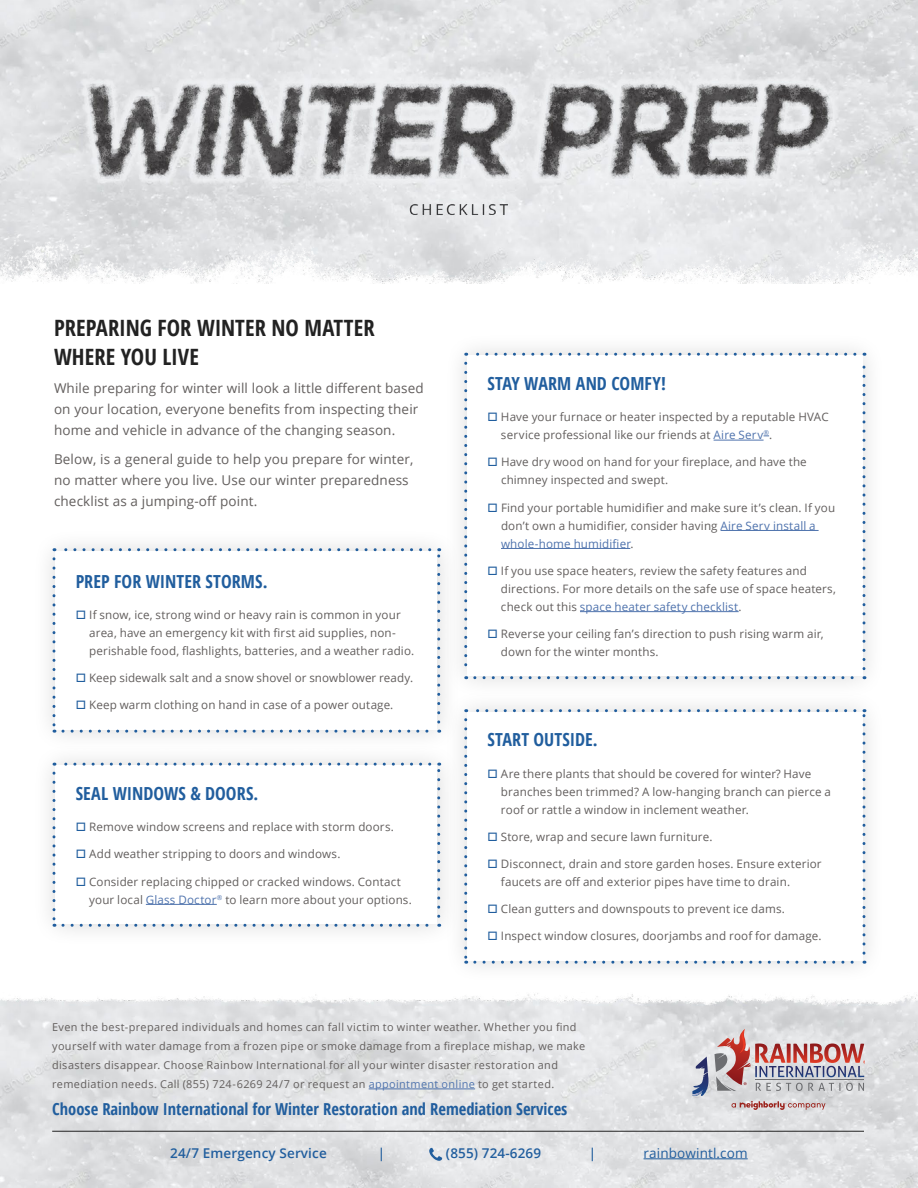
<style>
.page{position:relative;width:918px;height:1188px;background:#fff}
.page>*{position:absolute;margin:0;border:0;box-sizing:border-box;transform-origin:0 0}
.t1{font:700 22.5px/28.5px "Open Sans Condensed";color:#222}
.t2{font:700 18px "Open Sans Condensed";letter-spacing:.005em;color:#215e9e}
.t3{font:700 16.5px "Open Sans Condensed";color:#215e9e}
.t4{font:13.5px/21px "Open Sans";letter-spacing:.01em;color:#625e5d}
.t5{font:600 13.5px "Open Sans";letter-spacing:.01em;color:#215e9e}
.t6{font:13.5px "Open Sans";letter-spacing:.01em;color:#215e9e}
.t7{font:11.7px/18px "Open Sans";letter-spacing:.01em;color:#625e5d}
.t8{font:10.8px/19.2px "Open Sans";letter-spacing:.035em;color:#625e5d}
.s1{color:#4f73ad}
</style>
<div class="page">
<img style="left:0;top:993px;width:918px;height:195px">
<img style="left:0;top:0;width:918px;height:284px">
<hr style="left:369px;top:1089px;width:106px;height:1px;background:#4f73ad">
<hr style="left:52px;top:1131px;width:812px;height:1px;background:#222">
<hr style="left:644px;top:1158px;width:104px;height:1px;background:#215e9e">
<svg style="left:429px;top:1148px;width:13px;height:13px"></svg>
<div style="left:443px;top:331px;width:444px;height:370px;background:#fafafa"></div>
<div style="left:467px;top:356px;width:395px;height:320px;background:#fff"></div>
<hr style="left:714px;top:440px;width:50px;height:1px;background:#4f73ad">
<hr style="left:721px;top:530px;width:98px;height:1px;background:#4f73ad">
<hr style="left:501px;top:548px;width:129px;height:1px;background:#4f73ad">
<hr style="left:580px;top:611px;width:159px;height:1px;background:#4f73ad">
<svg style="left:464px;top:363px;width:3px;height:316px"></svg>
<svg style="left:475px;top:676px;width:390px;height:3px"></svg>
<svg style="left:862px;top:353px;width:4px;height:316px"></svg>
<svg style="left:466px;top:353px;width:389px;height:3px"></svg>
<div style="left:31px;top:527px;width:431px;height:227px;background:#f9f9f9"></div>
<div style="left:56px;top:551px;width:381px;height:179px;background:#fff"></div>
<svg style="left:52px;top:559px;width:4px;height:174px"></svg>
<svg style="left:63px;top:730px;width:377px;height:3px"></svg>
<svg style="left:437px;top:548px;width:3px;height:174px"></svg>
<svg style="left:54px;top:548px;width:376px;height:3px"></svg>
<div style="left:31px;top:741px;width:431px;height:207px;background:#fbfbfb"></div>
<div style="left:56px;top:766px;width:381px;height:158px;background:#fff"></div>
<hr style="left:146px;top:904px;width:71px;height:1px;background:#4f73ad">
<svg style="left:52px;top:773px;width:4px;height:154px"></svg>
<svg style="left:63px;top:924px;width:377px;height:3px"></svg>
<svg style="left:437px;top:763px;width:3px;height:153px"></svg>
<svg style="left:54px;top:763px;width:376px;height:3px"></svg>
<div style="left:443px;top:688px;width:444px;height:297px;background:#fafafa"></div>
<div style="left:467px;top:712px;width:395px;height:249px;background:#fff"></div>
<svg style="left:464px;top:720px;width:3px;height:244px"></svg>
<svg style="left:475px;top:961px;width:390px;height:3px"></svg>
<svg style="left:862px;top:709px;width:4px;height:244px"></svg>
<svg style="left:466px;top:709px;width:389px;height:3px"></svg>
<svg style="left:692px;top:1029px;width:173px;height:81px;background:#c8b5b9"></svg>
<h1 class="t1" style="left:54px;top:313px;width:322px">PREPARING FOR WINTER NO MATTER<br>WHERE YOU LIVE</h1>
<p class="t4" style="left:54px;top:377px;width:371px">While preparing for winter will look a little different based on your location, everyone benefits from inspecting their home and vehicle in advance of the changing season.</p>
<p class="t4" style="left:54px;top:448px;width:361px">Below, is a general guide to help you prepare for winter, no matter where you live. Use our winter preparedness checklist as a jumping-off point.</p>
<p class="t2" style="left:76px;top:568px;width:193px">PREP FOR WINTER STORMS.</p>
<p class="t7" style="left:89px;top:605px;width:326px">If snow, ice, strong wind or heavy rain is common in your area, have an emergency kit with first aid supplies, non&shy;perishable food, flashlights, batteries, and a weather radio.</p>
<p class="t7" style="left:89px;top:669px;width:325px">Keep sidewalk salt and a snow shovel or snowblower ready.</p>
<p class="t7" style="left:89px;top:696px;width:306px">Keep warm clothing on hand in case of a power outage.</p>
<p class="t2" style="left:76px;top:781px;width:184px">SEAL WINDOWS &amp; DOORS.</p>
<p class="t7" style="left:89px;top:818px;width:306px">Remove window screens and replace with storm doors.</p>
<p class="t7" style="left:89px;top:845px;width:253px">Add weather stripping to doors and windows.</p>
<p class="t7" style="left:89px;top:872px;width:324px">Consider replacing chipped or cracked windows. Contact your local <span class="s1">Glass Doctor</span><sup>®</sup> to learn more about your options.</p>
<p class="t2" style="left:488px;top:371px;width:180px">STAY WARM AND COMFY!</p>
<p class="t7" style="left:501px;top:408px;width:329px">Have your furnace or heater inspected by a reputable HVAC service professional like our friends at <span class="s1">Aire Serv</span><sup>®</sup>.</p>
<p class="t7" style="left:501px;top:453px;width:307px">Have dry wood on hand for your fireplace, and have the chimney inspected and swept.</p>
<p class="t7" style="left:501px;top:498px;width:336px">Find your portable humidifier and make sure it’s clean. If you don’t own a humidifier, consider having <span class="s1">Aire Serv install a whole-home humidifier</span>.</p>
<p class="t7" style="left:501px;top:561px;width:337px">If you use space heaters, review the safety features and directions. For more details on the safe use of space heaters, check out this <span class="s1">space heater safety checklist</span>.</p>
<p class="t7" style="left:501px;top:624px;width:324px">Reverse your ceiling fan’s direction to push rising warm air, down for the winter months.</p>
<p class="t2" style="left:488px;top:727px;width:112px">START OUTSIDE.</p>
<p class="t7" style="left:501px;top:764px;width:331px">Are there plants that should be covered for winter? Have branches been trimmed? A low-hanging branch can pierce a roof or rattle a window in inclement weather.</p>
<p class="t7" style="left:501px;top:827px;width:213px">Store, wrap and secure lawn furniture.</p>
<p class="t7" style="left:501px;top:855px;width:322px">Disconnect, drain and store garden hoses. Ensure exterior faucets are off and exterior pipes have time to drain.</p>
<p class="t7" style="left:501px;top:900px;width:285px">Clean gutters and downspouts to prevent ice dams.</p>
<p class="t7" style="left:501px;top:927px;width:322px">Inspect window closures, doorjambs and roof for damage.</p>
<p class="t8" style="left:52px;top:1017px;width:535px">Even the best-prepared individuals and homes can fall victim to winter weather. Whether you find yourself with water damage from a frozen pipe or smoke damage from a fireplace mishap, we make disasters disappear. Choose Rainbow International for all your winter disaster restoration and remediation needs. Call (855) 724-6269 24/7 or request an <span class="s1">appointment online</span> to get started.</p>
<p class="t3" style="left:52px;top:1097px;width:517px">Choose Rainbow International for Winter Restoration and Remediation Services</p>
<p class="t5" style="left:170px;top:1144px;width:158px">24/7 Emergency Service</p>
<p class="t5" style="left:446px;top:1144px;width:97px">(855) 724-6269</p>
<p class="t6" style="left:644px;top:1144px;width:106px">rainbowintl.com</p>
<p class="t5" style="left:378px;top:1144px;width:9px">|</p>
<p class="t5" style="left:589px;top:1144px;width:9px">|</p>
</div>
